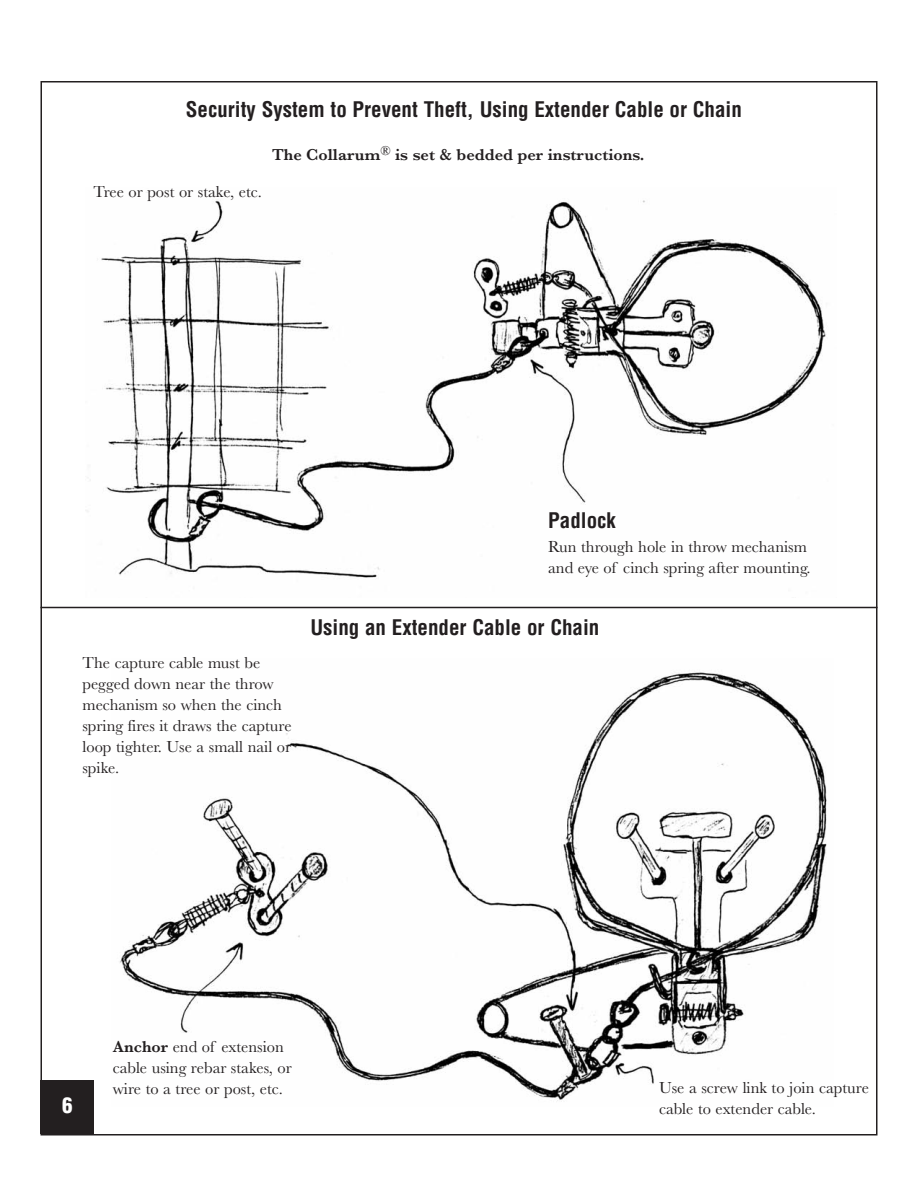
<style>
.page{position:relative;width:918px;height:1188px;background:#fff}
.page>*{position:absolute;margin:0;border:0;box-sizing:border-box;transform-origin:0 0}
.t1{font:700 condensed 21px "Helvetica LT";color:#231f20}
.t2{font:900 condensed 21px "Helvetica LT";color:#fff}
.t3{font:16.5px/21px "Baskerville";color:#231f20}
.t4{font:600 16.5px "Baskerville";color:#231f20}
.s1{font-weight:600}
</style>
<div class="page">
<img style="left:86px;top:192px;width:740px;height:386px">
<img style="left:119px;top:672px;width:708px;height:429px">
<div style="left:40px;top:1080px;width:54px;height:54px;background:#231f20"></div>
<hr style="left:40px;top:607px;width:838px;height:1px;background:#231f20">
<p class="t1" style="left:186px;top:97px;width:557px">Security System to Prevent Theft, Using Extender Cable or Chain</p>
<p class="t4" style="left:272px;top:144px;width:374px">The Collarum<sup>®</sup> is set &amp; bedded per instructions.</p>
<p class="t3" style="left:93px;top:181px;width:170px">Tree or post or stake, etc.</p>
<p class="t3" style="left:82px;top:652px;width:211px">The capture cable must be pegged down near the throw mechanism so when the cinch spring fires it draws the capture loop tighter. Use a small nail or spike.</p>
<p class="t1" style="left:548px;top:509px;width:69px">Padlock</p>
<p class="t3" style="left:548px;top:536px;width:264px">Run through hole in throw mechanism and eye of cinch spring after mounting.</p>
<p class="t1" style="left:310px;top:616px;width:291px">Using an Extender Cable or Chain</p>
<p class="t2" style="left:62px;top:1093px;width:12px">6</p>
<p class="t3" style="left:113px;top:1036px;width:181px"><span class="s1">Anchor</span> end of extension cable using rebar stakes, or wire to a tree or post, etc.</p>
<p class="t3" style="left:659px;top:1076px;width:211px">Use a screw link to join capture cable to extender cable.</p>
</div>
